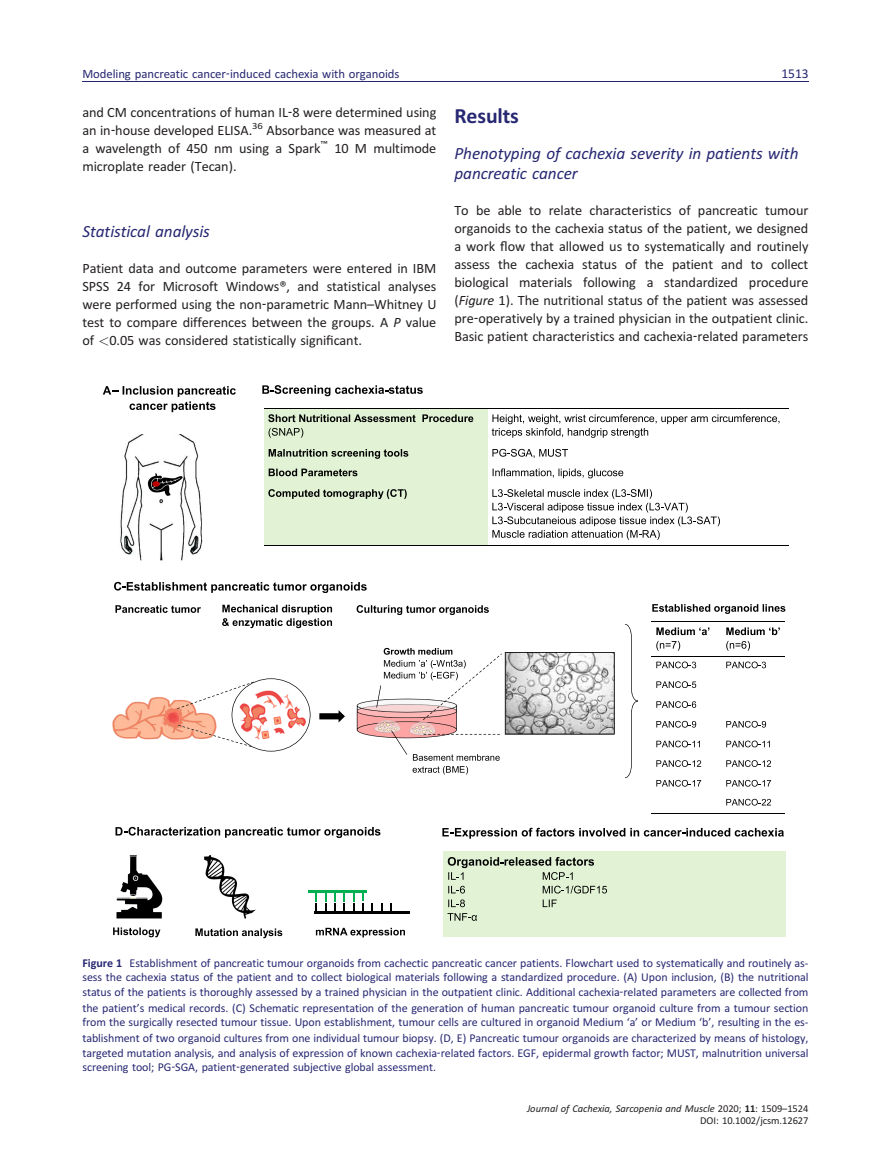
<style>
.page{position:relative;width:893px;height:1174px;background:#fff}
.page>*{position:absolute;margin:0;border:0;box-sizing:border-box;transform-origin:0 0}
.t1{font:21.75px "Adv T Td 35102 ee.B";color:#272872}
.t2{font:17.25px/19.5px "Adv T Ta 749 c 674.I";color:#272872}
.t3{font:14.25px/18px "Adv TT9 d 59 b 7 b 4";color:#231f20;text-align:justify}
.t4{font:13.5px "Adv TT7 b 515 deb";color:#272872}
.t5{font:12.75px "Adv TT9 d 59 b 7 b 4";color:#272872}
.t6{font:12px/15px "Adv TT9 d 59 b 7 b 4";color:#272872;text-align:justify}
.t7{font:10.5px "Adv T Ta 749 c 674.I";color:#231f20}
.t8{font:10.5px "Adv TT9 d 59 b 7 b 4";color:#231f20}
.s1{font-style:inherit}
.s2{font-family:"Adv TT7 b 515 deb"}
.s3{font-family:"Adv T Ta 749 c 674.I"}
.s4{font-family:"Adv P4 C4 E51"}
.s5{font-family:"Adv TT9 d 59 b 7 b 4+fb"}
.s6{font-family:"Adv T Td 35102 ee.B"}
.s7{font-family:"Adv TT2 ffda 40 f.B"}
.s8{font-family:"Adv TT9 d 59 b 7 b 4"}
</style>
<div class="page">
<img style="left:112px;top:435px;width:480px;height:484px">
<div style="left:264px;top:408px;width:224px;height:35px;background:#e2f3d5"></div>
<svg style="left:268px;top:414px;width:205px;height:8px"></svg>
<svg style="left:268px;top:428px;width:35px;height:10px"></svg>
<svg style="left:492px;top:414px;width:287px;height:24px"></svg>
<div style="left:264px;top:443px;width:224px;height:20px;background:#e2f3d5"></div>
<svg style="left:269px;top:449px;width:139px;height:10px"></svg>
<svg style="left:492px;top:449px;width:76px;height:9px"></svg>
<div style="left:264px;top:463px;width:224px;height:21px;background:#e2f3d5"></div>
<svg style="left:269px;top:468px;width:88px;height:8px"></svg>
<svg style="left:493px;top:468px;width:130px;height:10px"></svg>
<div style="left:264px;top:484px;width:224px;height:62px;background:#e2f3d5"></div>
<svg style="left:268px;top:489px;width:139px;height:10px"></svg>
<svg style="left:492px;top:489px;width:228px;height:51px"></svg>
<hr style="left:264px;top:408px;width:524px;height:1px;background:#000">
<hr style="left:264px;top:545px;width:524px;height:1px;background:#000">
<div style="left:152px;top:481px;width:8px;height:5px;background:#c00000;border-radius:50%"></div>
<svg style="left:113px;top:927px;width:47px;height:10px"></svg>
<svg style="left:316px;top:927px;width:89px;height:10px"></svg>
<svg style="left:195px;top:928px;width:87px;height:10px"></svg>
<svg style="left:371px;top:903px;width:2px;height:8px"></svg>
<hr style="left:314px;top:911px;width:96px;height:3px;background:#000">
<svg style="left:381px;top:903px;width:2px;height:8px"></svg>
<svg style="left:390px;top:903px;width:2px;height:8px"></svg>
<svg style="left:315px;top:893px;width:2px;height:18px"></svg>
<hr style="left:309px;top:890px;width:58px;height:3px;background:#00b050">
<svg style="left:325px;top:893px;width:2px;height:18px"></svg>
<svg style="left:334px;top:893px;width:2px;height:18px"></svg>
<svg style="left:343px;top:893px;width:2px;height:18px"></svg>
<svg style="left:353px;top:893px;width:2px;height:18px"></svg>
<svg style="left:362px;top:893px;width:2px;height:18px"></svg>
<svg style="left:656px;top:627px;width:53px;height:8px"></svg>
<svg style="left:656px;top:641px;width:24px;height:10px"></svg>
<svg style="left:726px;top:627px;width:54px;height:8px"></svg>
<svg style="left:726px;top:641px;width:24px;height:10px"></svg>
<svg style="left:656px;top:661px;width:40px;height:7px"></svg>
<svg style="left:726px;top:661px;width:40px;height:7px"></svg>
<svg style="left:656px;top:681px;width:40px;height:7px"></svg>
<svg style="left:656px;top:701px;width:40px;height:7px"></svg>
<svg style="left:656px;top:721px;width:40px;height:6px"></svg>
<svg style="left:726px;top:721px;width:40px;height:6px"></svg>
<svg style="left:656px;top:740px;width:44px;height:7px"></svg>
<svg style="left:726px;top:740px;width:44px;height:7px"></svg>
<svg style="left:656px;top:760px;width:45px;height:7px"></svg>
<svg style="left:726px;top:760px;width:45px;height:7px"></svg>
<svg style="left:656px;top:780px;width:45px;height:6px"></svg>
<svg style="left:726px;top:780px;width:45px;height:6px"></svg>
<svg style="left:726px;top:799px;width:45px;height:6px"></svg>
<hr style="left:652px;top:621px;width:133px;height:1px;background:#000">
<hr style="left:652px;top:655px;width:133px;height:1px;background:#000">
<hr style="left:652px;top:813px;width:133px;height:1px;background:#000">
<svg style="left:376px;top:648px;width:238px;height:112px"></svg>
<svg style="left:413px;top:766px;width:55px;height:8px"></svg>
<svg style="left:625px;top:624px;width:13px;height:154px"></svg>
<svg style="left:115px;top:605px;width:86px;height:8px"></svg>
<svg style="left:222px;top:605px;width:110px;height:23px"></svg>
<svg style="left:177px;top:678px;width:133px;height:73px"></svg>
<svg style="left:319px;top:710px;width:26px;height:12px"></svg>
<svg style="left:357px;top:605px;width:132px;height:10px"></svg>
<svg style="left:652px;top:604px;width:133px;height:10px"></svg>
<div style="left:443px;top:851px;width:343px;height:86px;background:#e2f3d5"></div>
<svg style="left:448px;top:857px;width:159px;height:36px"></svg>
<svg style="left:448px;top:899px;width:17px;height:8px"></svg>
<svg style="left:543px;top:899px;width:14px;height:8px"></svg>
<svg style="left:447px;top:913px;width:30px;height:7px"></svg>
<svg style="left:103px;top:386px;width:133px;height:26px"></svg>
<svg style="left:262px;top:385px;width:161px;height:11px"></svg>
<svg style="left:114px;top:582px;width:253px;height:11px"></svg>
<svg style="left:116px;top:827px;width:264px;height:11px"></svg>
<svg style="left:442px;top:827px;width:342px;height:11px"></svg>
<hr style="left:82px;top:81px;width:726px;height:1px;background:#272872">
<p class="t5" style="left:82px;top:69px;width:318px">Modeling pancreatic cancer<span class="s1">‐</span>induced cachexia with organoids</p>
<p class="t4" style="left:781px;top:67px;width:28px">1513</p>
<p class="t3" style="left:82px;top:104px;width:355px">and CM concentrations of human IL<span class="s1">‐</span><span class="s2">8</span> were determined using an in<span class="s1">‐</span>house developed ELISA.<sup>36</sup> Absorbance was measured at a wavelength of <span class="s2">450</span> nm using a Spark<sup>™</sup> <span class="s2">10</span> M multimode microplate reader (Tecan).</p>
<h2 class="t2" style="left:82px;top:222px;width:129px">Statistical analysis</h2>
<p class="t3" style="left:82px;top:260px;width:355px">Patient data and outcome parameters were entered in IBM SPSS <span class="s2">24</span> for Microsoft Windows®, and statistical analyses were performed using the non<span class="s1">‐</span>parametric Mann<span class="s1">–</span>Whitney U test to compare differences between the groups. A <span class="s3">P</span> value of <span class="s4">&lt;</span><span class="s2">0</span>.<span class="s2">05</span> was considered statistically signi<span class="s5">fi</span>cant.</p>
<h1 class="t1" style="left:454px;top:108px;width:66px">Results</h1>
<h2 class="t2" style="left:454px;top:145px;width:346px">Phenotyping of cachexia severity in patients with pancreatic cancer</h2>
<p class="t3" style="left:454px;top:202px;width:356px">To be able to relate characteristics of pancreatic tumour organoids to the cachexia status of the patient, we designed a work <span class="s5">fl</span>ow that allowed us to systematically and routinely assess the cachexia status of the patient and to collect biological materials following a standardized procedure (<span class="s3">Figure</span> <span class="s2">1</span>). The nutritional status of the patient was assessed pre<span class="s1">‐</span>operatively by a trained physician in the outpatient clinic.<br>Basic patient characteristics and cachexia<span class="s1">‐</span>related parameters</p>
<p class="t6" style="left:82px;top:956px;width:728px"><span class="s6">Figure</span> <span class="s7">1</span> Establishment of pancreatic tumour organoids from cachectic pancreatic cancer patients. Flowchart used to systematically and routinely as&shy;sess the cachexia status of the patient and to collect biological materials following a standardized procedure. (A) Upon inclusion, (B) the nutritional status of the patients is thoroughly assessed by a trained physician in the outpatient clinic. Additional cachexia<span class="s1">‐</span>related parameters are collected from the patient<span class="s1">’</span>s medical records. (C) Schematic representation of the generation of human pancreatic tumour organoid culture from a tumour section from the surgically resected tumour tissue. Upon establishment, tumour cells are cultured in organoid Medium <span class="s1">‘</span>a<span class="s1">’</span> or Medium <span class="s1">‘</span>b<span class="s1">’</span>, resulting in the es&shy;tablishment of two organoid cultures from one individual tumour biopsy. (D, E) Pancreatic tumour organoids are characterized by means of histology, targeted mutation analysis, and analysis of expression of known cachexia<span class="s1">‐</span>related factors. EGF, epidermal growth factor; MUST, malnutrition universal screening tool; PG<span class="s1">‐</span>SGA, patient<span class="s1">‐</span>generated subjective global assessment.</p>
<p class="t7" style="left:527px;top:1105px;width:283px">Journal of Cachexia, Sarcopenia and Muscle <span class="s2">2020</span><span class="s8">;</span> <span class="s7">11</span><span class="s8">:</span> <span class="s2">1509</span><span class="s8">–</span><span class="s2">1524</span></p>
<p class="t8" style="left:700px;top:1117px;width:110px">DOI: <span class="s2">10</span>.<span class="s2">1002</span>/jcsm.<span class="s2">12627</span></p>
</div>
